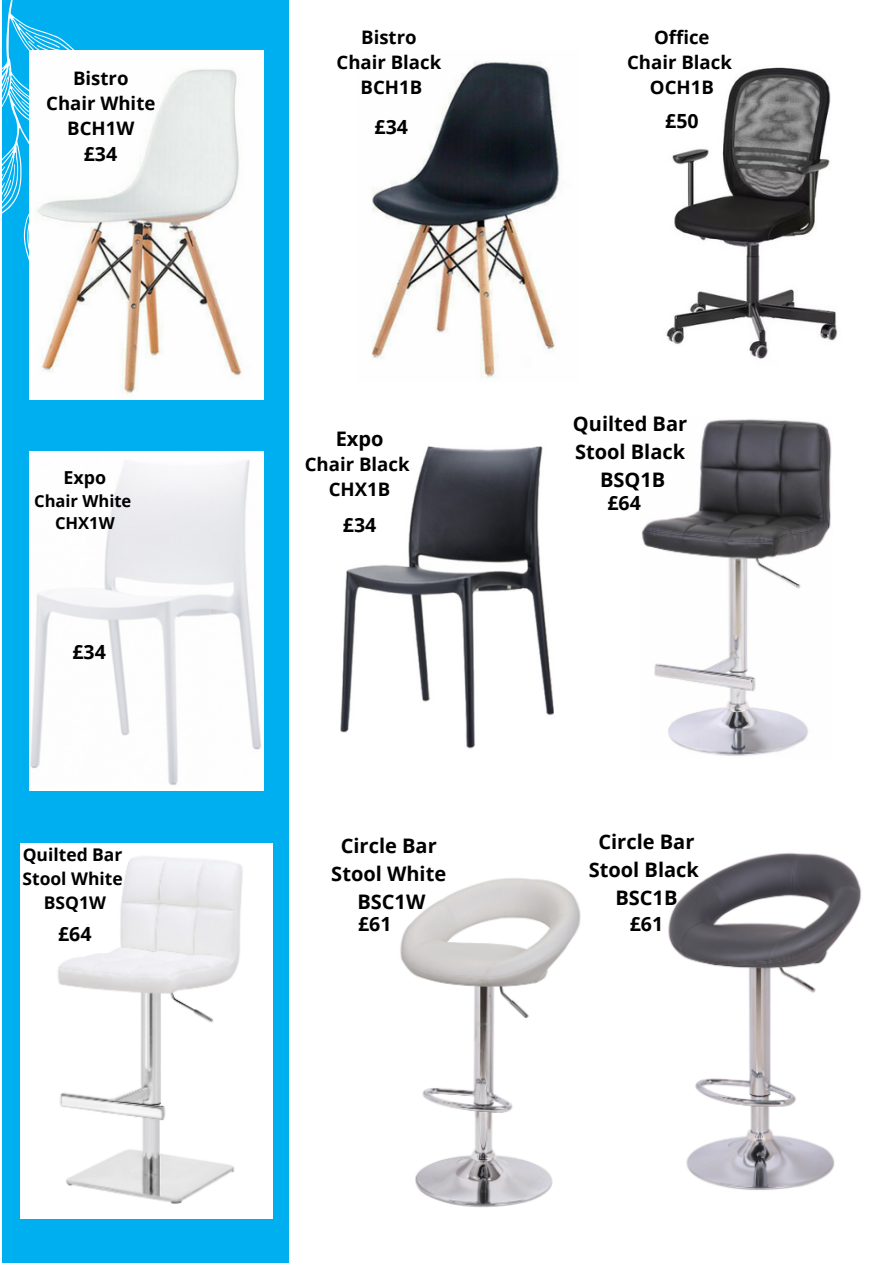
<style>
.page{position:relative;width:893px;height:1264px;background:#fff}
.page>*{position:absolute;margin:0;border:0;box-sizing:border-box;transform-origin:0 0}
.t1{font:700 20.1px/27.9px "Open Sans";color:#000;text-align:center}
.t2{font:700 19.5px "Open Sans";color:#000}
.t3{font:700 18.6px/24.8px "Open Sans";color:#000;text-align:center}
.t4{font:700 17.85px "Open Sans";color:#000}
.t5{font:700 17.4px/24.3px "Open Sans";color:#000;text-align:center}
.t6{font:700 16.5px/22px "Open Sans";color:#000;text-align:center}
</style>
<div class="page">
<div style="left:2px;top:0;width:286px;height:1262px;background:#00afef"></div>
<svg style="left:2px;top:0;width:27px;height:163px"></svg>
<svg style="left:19px;top:12px;width:56px;height:57px"></svg>
<svg style="left:21px;top:96px;width:8px;height:24px"></svg>
<svg style="left:2px;top:163px;width:27px;height:98px"></svg>
<img style="left:29px;top:451px;width:234px;height:339px">
<img style="left:20px;top:843px;width:252px;height:374px">
<img style="left:29px;top:50px;width:234px;height:349px">
<img style="left:371px;top:61px;width:190px;height:317px">
<img style="left:340px;top:446px;width:213px;height:303px">
<img style="left:641px;top:419px;width:191px;height:337px">
<img style="left:400px;top:878px;width:181px;height:330px">
<img style="left:668px;top:852px;width:193px;height:338px">
<img style="left:666px;top:67px;width:172px;height:292px">
<p class="t3" style="left:46px;top:65px;width:111px">Bistro<br>Chair White<br>BCH1W</p>
<p class="t2" style="left:84px;top:140px;width:35px">£34</p>
<p class="t4" style="left:64px;top:465px;width:44px">Expo</p>
<p class="t6" style="left:34px;top:489px;width:99px">Chair White<br>CHX1W</p>
<p class="t2" style="left:72px;top:637px;width:35px">£34</p>
<p class="t3" style="left:336px;top:25px;width:106px">Bistro<br>Chair Black<br>BCH1B</p>
<p class="t2" style="left:374px;top:113px;width:35px">£34</p>
<p class="t1" style="left:335px;top:425px;width:49px">Expo</p>
<p class="t3" style="left:305px;top:451px;width:106px">Chair Black<br>CHX1B</p>
<p class="t2" style="left:343px;top:511px;width:35px">£34</p>
<p class="t3" style="left:627px;top:25px;width:106px">Office<br>Chair Black<br>OCH1B</p>
<p class="t2" style="left:665px;top:107px;width:35px">£50</p>
<p class="t1" style="left:573px;top:409px;width:116px">Quilted Bar<br>Stool Black<br>BSQ1B</p>
<p class="t2" style="left:607px;top:489px;width:35px">£64</p>
<p class="t5" style="left:22px;top:841px;width:102px">Quilted Bar<br>Stool White<br>BSQ1W</p>
<p class="t1" style="left:331px;top:831px;width:116px">Circle Bar<br>Stool White<br>BSC1W</p>
<p class="t1" style="left:588px;top:827px;width:112px">Circle Bar<br>Stool Black<br>BSC1B</p>
<p class="t2" style="left:58px;top:920px;width:35px">£64</p>
<p class="t2" style="left:358px;top:909px;width:35px">£61</p>
<p class="t2" style="left:629px;top:910px;width:35px">£61</p>
</div>
